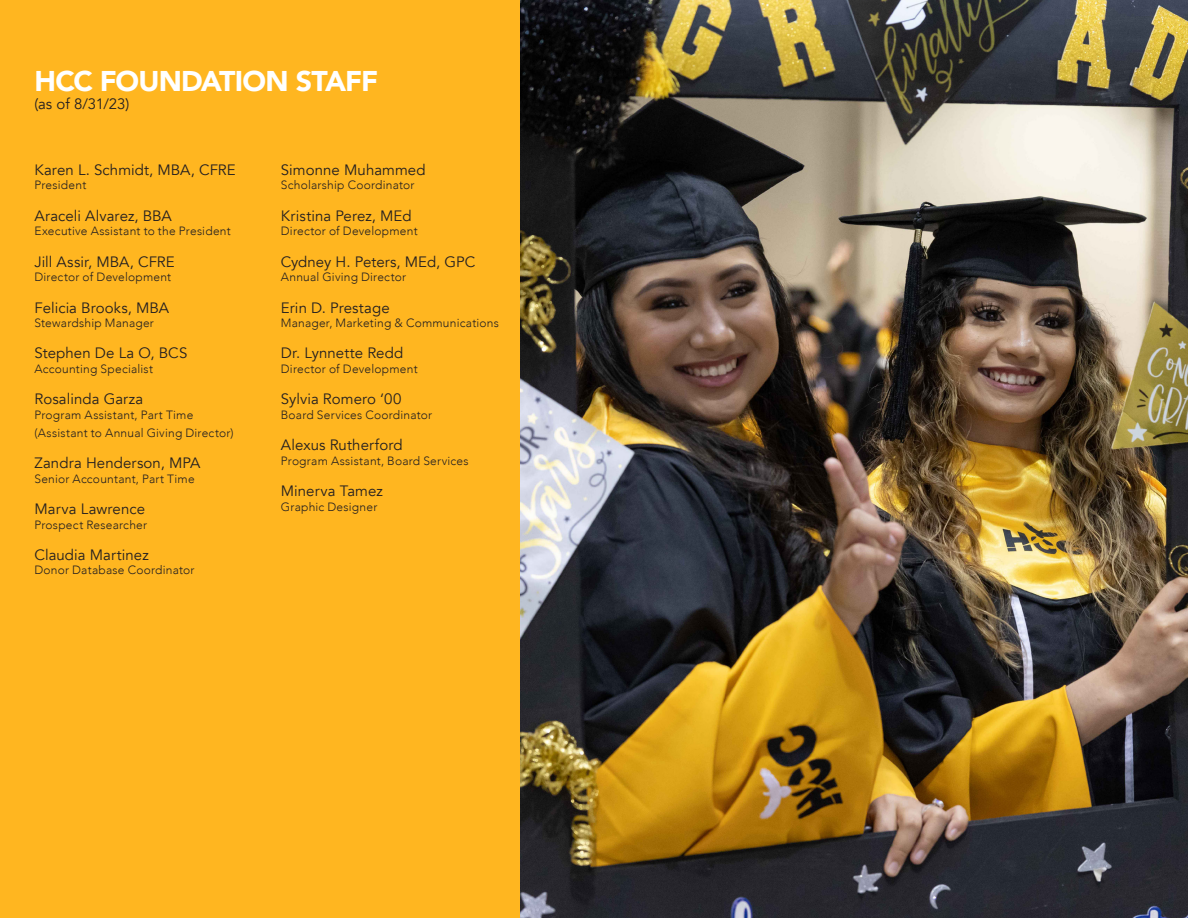
<style>
.page{position:relative;width:1188px;height:918px;background:#fff}
.page>*{position:absolute;margin:0;border:0;box-sizing:border-box;transform-origin:0 0}
.t1{font:900 28.5px "Avenir";letter-spacing:-.03em;color:#fff}
.t2{font:15px "Avenir";letter-spacing:.005em;color:#231f20}
.t3{font:300 12px/18px "Avenir";letter-spacing:.02em;color:#231f20}
</style>
<div class="page">
<div style="left:0;top:0;width:540px;height:918px;background:#ffb620"></div>
<img style="left:521px;top:0;width:667px;height:918px">
<p class="t1" style="left:34px;top:56px;width:345px">HCC FOUNDATION STAFF</p>
<p class="t2" style="left:34px;top:95px;width:96px">(as of 8/31/23)</p>
<p class="t2" style="left:34px;top:161px;width:203px">Karen L. Schmidt, MBA, CFRE</p>
<p class="t3" style="left:34px;top:176px;width:53px">President</p>
<p class="t2" style="left:34px;top:207px;width:139px">Araceli Alvarez, BBA</p>
<p class="t3" style="left:34px;top:222px;width:198px">Executive Assistant to the President</p>
<p class="t2" style="left:34px;top:253px;width:142px">Jill Assir, MBA, CFRE</p>
<p class="t3" style="left:34px;top:268px;width:138px">Director of Development</p>
<p class="t2" style="left:34px;top:298px;width:136px">Felicia Brooks, MBA</p>
<p class="t3" style="left:34px;top:314px;width:121px">Stewardship Manager</p>
<p class="t2" style="left:34px;top:344px;width:154px">Stephen De La O, BCS</p>
<p class="t3" style="left:34px;top:360px;width:120px">Accounting Specialist</p>
<p class="t2" style="left:34px;top:390px;width:110px">Rosalinda Garza</p>
<p class="t3" style="left:34px;top:406px;width:201px">Program Assistant, Part Time (Assistant to Annual Giving Director)</p>
<p class="t2" style="left:34px;top:454px;width:167px">Zandra Henderson, MPA</p>
<p class="t3" style="left:34px;top:470px;width:162px">Senior Accountant, Part Time</p>
<p class="t2" style="left:34px;top:500px;width:112px">Marva Lawrence</p>
<p class="t3" style="left:34px;top:515px;width:114px">Prospect Researcher</p>
<p class="t2" style="left:34px;top:546px;width:116px">Claudia Martinez</p>
<p class="t3" style="left:34px;top:561px;width:162px">Donor Database Coordinator</p>
<p class="t2" style="left:281px;top:161px;width:146px">Simonne Muhammed</p>
<p class="t3" style="left:281px;top:176px;width:135px">Scholarship Coordinator</p>
<p class="t2" style="left:281px;top:207px;width:132px">Kristina Perez, MEd</p>
<p class="t3" style="left:281px;top:222px;width:138px">Director of Development</p>
<p class="t2" style="left:281px;top:253px;width:196px">Cydney H. Peters, MEd, GPC</p>
<p class="t3" style="left:281px;top:268px;width:127px">Annual Giving Director</p>
<p class="t2" style="left:281px;top:298px;width:110px">Erin D. Prestage</p>
<p class="t3" style="left:281px;top:314px;width:220px">Manager, Marketing &amp; Communications</p>
<p class="t2" style="left:281px;top:344px;width:124px">Dr. Lynnette Redd</p>
<p class="t3" style="left:281px;top:360px;width:138px">Director of Development</p>
<p class="t2" style="left:281px;top:390px;width:122px">Sylvia Romero ‘00</p>
<p class="t3" style="left:281px;top:406px;width:153px">Board Services Coordinator</p>
<p class="t2" style="left:281px;top:436px;width:123px">Alexus Rutherford</p>
<p class="t3" style="left:281px;top:452px;width:189px">Program Assistant, Board Services</p>
<p class="t2" style="left:281px;top:482px;width:103px">Minerva Tamez</p>
<p class="t3" style="left:281px;top:497px;width:98px">Graphic Designer</p>
</div>
